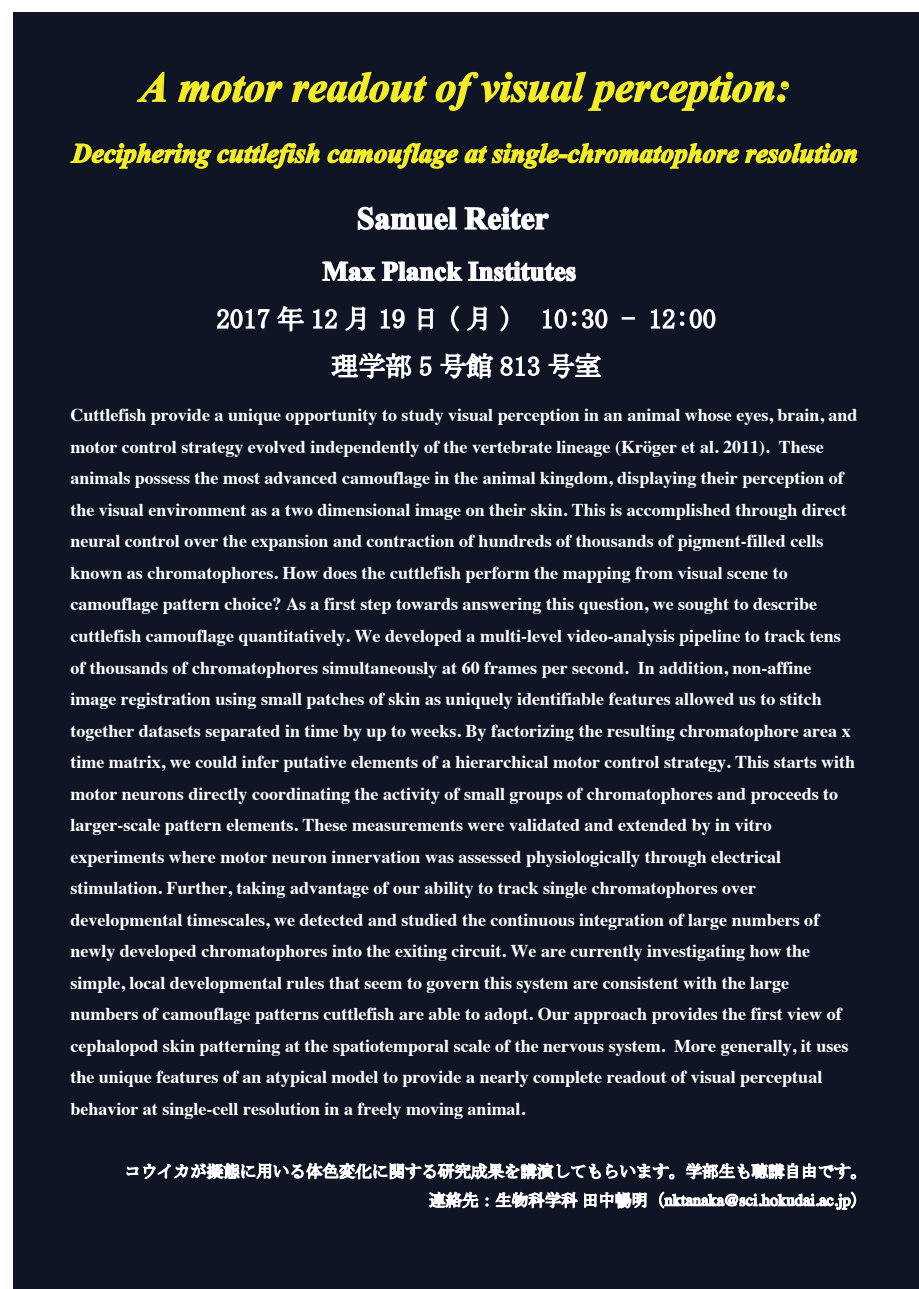
<style>
.page{position:relative;width:919px;height:1289px;background:#fff}
.page>*{position:absolute;margin:0;border:0;box-sizing:border-box;transform-origin:0 0}
.t1{font:italic 700 42px "Times New Roman";color:#f4ed2f}
.t2{font:700 31.5px "Times New Roman";color:#fff}
.t3{font:italic 700 27px "Times New Roman";color:#f4ed2f}
.t4{font:27px/47.2px "MS Mincho";color:#fff;text-align:center}
.t5{font:700 27px "Times New Roman";color:#fff}
.t6{font:700 18px/31.5px "Times";color:#fff}
</style>
<div class="page">
<div style="left:13px;top:13px;width:905px;height:1275px;background:#0f1525"></div>
<svg style="left:136px;top:71px;width:30px;height:31px"></svg>
<svg style="left:178px;top:76px;width:105px;height:27px"></svg>
<svg style="left:291px;top:71px;width:137px;height:32px"></svg>
<svg style="left:435px;top:71px;width:355px;height:40px"></svg>
<svg style="left:70px;top:143px;width:788px;height:26px"></svg>
<svg style="left:322px;top:206px;width:254px;height:76px"></svg>
<svg style="left:217px;top:309px;width:53px;height:20px"></svg>
<svg style="left:277px;top:305px;width:27px;height:27px"></svg>
<svg style="left:313px;top:309px;width:24px;height:20px"></svg>
<svg style="left:345px;top:306px;width:21px;height:25px"></svg>
<svg style="left:380px;top:309px;width:25px;height:20px"></svg>
<svg style="left:418px;top:307px;width:15px;height:23px"></svg>
<svg style="left:451px;top:305px;width:9px;height:27px"></svg>
<svg style="left:467px;top:306px;width:20px;height:25px"></svg>
<svg style="left:500px;top:305px;width:9px;height:27px"></svg>
<svg style="left:542px;top:309px;width:66px;height:20px"></svg>
<svg style="left:621px;top:317px;width:14px;height:2px"></svg>
<svg style="left:650px;top:309px;width:66px;height:20px"></svg>
<svg style="left:331px;top:352px;width:81px;height:27px"></svg>
<svg style="left:419px;top:356px;width:13px;height:20px"></svg>
<svg style="left:440px;top:353px;width:53px;height:26px"></svg>
<svg style="left:500px;top:356px;width:40px;height:20px"></svg>
<svg style="left:548px;top:353px;width:53px;height:25px"></svg>
<svg style="left:126px;top:1162px;width:731px;height:48px"></svg>
<h1 class="t1" style="left:140px;top:58px;width:651px">A motor readout of visual perception:</h1>
<h3 class="t3" style="left:72px;top:134px;width:787px">Deciphering cuttlefish camouflage at single-chromatophore resolution</h3>
<h2 class="t2" style="left:357px;top:196px;width:193px">Samuel Reiter</h2>
<h3 class="t5" style="left:322px;top:252px;width:255px">Max Planck Institutes</h3>
<h3 class="t4" style="left:189px;top:295px;width:528px">　2017 年 12 月 19 日 ( 月 ) 10:30 - 12:00　理学部 5 号館 813 号室</h3>
<p class="t6" style="left:70px;top:397px;width:788px">Cuttlefish provide a unique opportunity to study visual perception in an animal whose eyes, brain, and motor control strategy evolved independently of the vertebrate lineage (Kröger et al. 2011). These animals possess the most advanced camouflage in the animal kingdom, displaying their perception of the visual environment as a two dimensional image on their skin. This is accomplished through direct neural control over the expansion and contraction of hundreds of thousands of pigment-filled cells known as chromatophores. How does the cuttlefish perform the mapping from visual scene to camouflage pattern choice? As a first step towards answering this question, we sought to describe cuttlefish camouflage quantitatively. We developed a multi-level video-analysis pipeline to track tens of thousands of chromatophores simultaneously at 60 frames per second. In addition, non-affine image registration using small patches of skin as uniquely identifiable features allowed us to stitch together datasets separated in time by up to weeks. By factorizing the resulting chromatophore area x time matrix, we could infer putative elements of a hierarchical motor control strategy. This starts with motor neurons directly coordinating the activity of small groups of chromatophores and proceeds to larger-scale pattern elements. These measurements were validated and extended by in vitro experiments where motor neuron innervation was assessed physiologically through electrical stimulation. Further, taking advantage of our ability to track single chromatophores over developmental timescales, we detected and studied the continuous integration of large numbers of newly developed chromatophores into the exiting circuit. We are currently investigating how the simple, local developmental rules that seem to govern this system are consistent with the large numbers of camouflage patterns cuttlefish are able to adopt. Our approach provides the first view of cephalopod skin patterning at the spatiotemporal scale of the nervous system. More generally, it uses the unique features of an atypical model to provide a nearly complete readout of visual perceptual behavior at single-cell resolution in a freely moving animal.</p>
</div>
